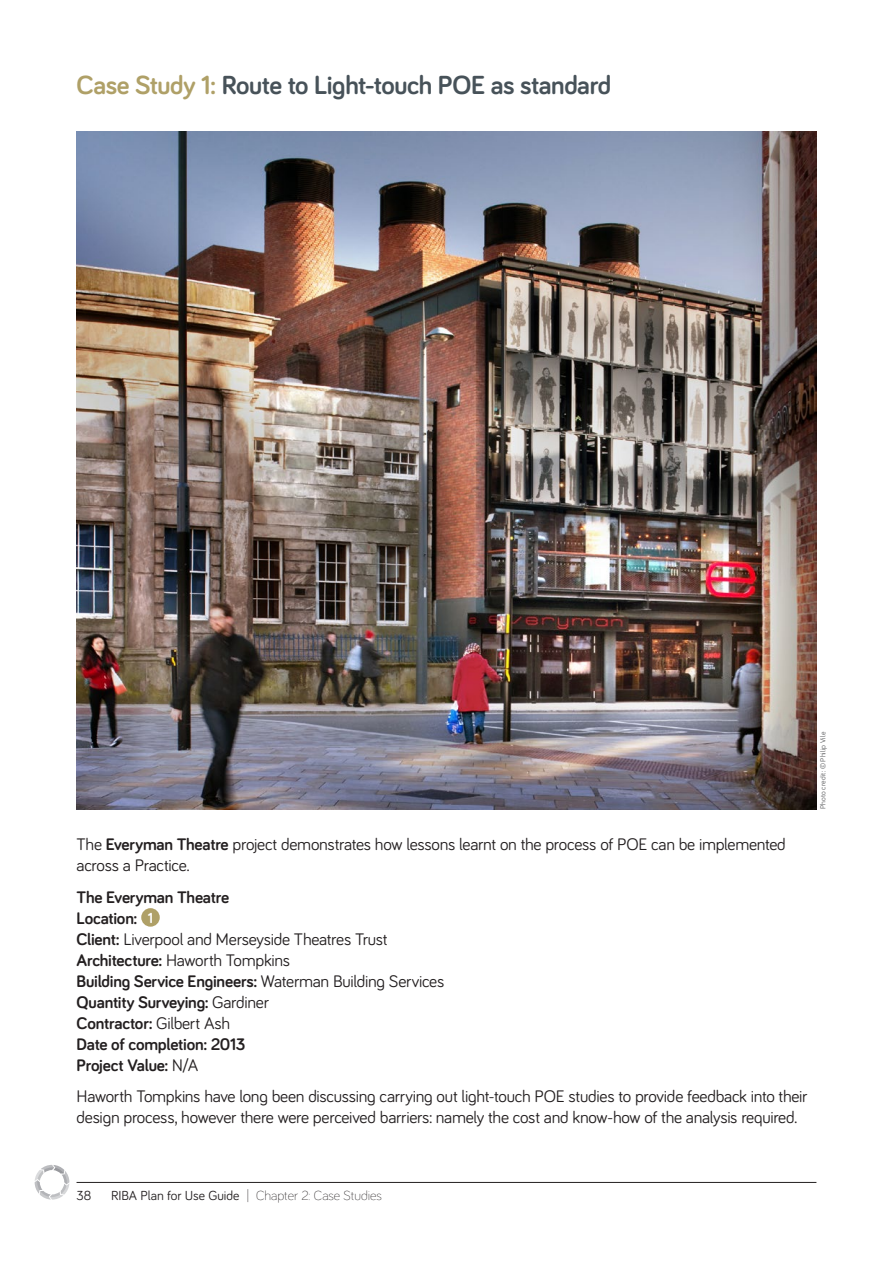
<style>
.page{position:relative;width:893px;height:1263px;background:#fff}
.page>*{position:absolute;margin:0;border:0;box-sizing:border-box;transform-origin:0 0}
.t1{font:700 27px "Bariol";letter-spacing:-.015em;color:#475259}
.t2{font:17.25px/21px "Bariol";letter-spacing:-.015em;color:#231f20}
.t3{font:700 17.25px/21px "Bariol";letter-spacing:-.01em;color:#231f20}
.t4{font:300 13.5px "Bariol";color:#231f20}
.t5{font:13.5px "Bariol";color:#231f20}
.t6{font:7.5px "Bariol";letter-spacing:.015em;color:#57585a}
.s1{color:#afa067}
.s2{font-weight:700}
.s3{font-size:15px;color:#fff}
.s4{font-weight:400}
</style>
<div class="page">
<hr style="left:77px;top:1182px;width:739px;height:1px;background:#231f20">
<svg style="left:35px;top:1165px;width:34px;height:34px"></svg>
<div style="left:141px;top:908px;width:19px;height:19px;background:#afa067;border-radius:50%"></div>
<img style="left:77px;top:132px;width:739px;height:677px">
<h1 class="t1" style="left:77px;top:66px;width:536px"><span class="s1">Case Study 1:</span> Route to Light-touch POE as standard</h1>
<p class="t2" style="left:77px;top:833px;width:711px">The <span class="s2">Everyman Theatre</span> project demonstrates how lessons learnt on the process of POE can be implemented across a Practice.</p>
<p class="t3" style="left:77px;top:886px;width:369px">The Everyman Theatre<br>Location: <span class="s3">1<br></span>Client: <span class="s4">Liverpool and Merseyside Theatres Trust<br></span>Architecture: <span class="s4">Haworth Tompkins<br></span>Building Service Engineers: <span class="s4">Waterman Building Services<br></span>Quantity Surveying: <span class="s4">Gardiner<br></span>Contractor: <span class="s4">Gilbert Ash<br></span>Date of completion: 2013<br>Project Value: <span class="s4">N/A</span></p>
<p class="t2" style="left:77px;top:1085px;width:732px">Haworth Tompkins have long been discussing carrying out light-touch POE studies to provide feedback into their design process, however there were perceived barriers: namely the cost and know-how of the analysis required.</p>
<p class="t6" style="left:818px;top:809px;width:79px;rotate:-90deg">Photo credit: © Philip Vile</p>
<p class="t5" style="left:77px;top:1186px;width:16px">38</p>
<p class="t4" style="left:111px;top:1186px;width:272px"><span class="s4">RIBA Plan for Use Guide</span> | Chapter 2: Case Studies</p>
</div>
